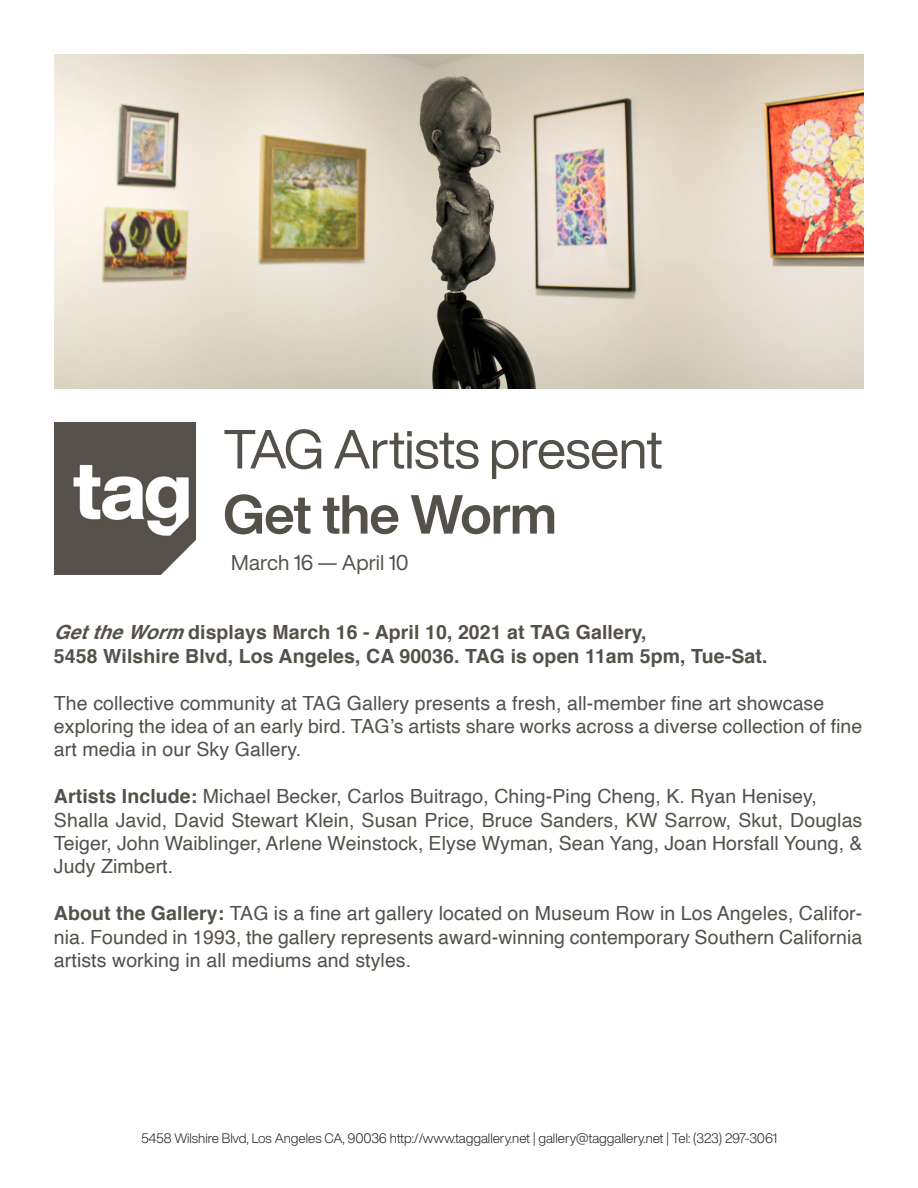
<style>
.page{position:relative;width:918px;height:1188px;background:#fff}
.page>*{position:absolute;margin:0;border:0;box-sizing:border-box;transform-origin:0 0}
.t1{font:54px "Helvetica Now Display";letter-spacing:-.02em;color:#54504a}
.t2{font:700 54px "Helvetica Now Display";letter-spacing:-.02em;color:#54504a}
.t3{font:21px "Helvetica Now Display";color:#54504a}
.t4{font:19.5px/23.4px "Helvetica";letter-spacing:.005em;color:#54504a;text-align:justify}
.t5{font:700 19.5px "Helvetica";letter-spacing:.005em;color:#54504a}
.t6{font:300 13.5px "Helvetica Now Display";color:#231f20}
.s1{font-style:italic}
.s2{font-weight:700}
</style>
<div class="page">
<img style="left:54px;top:54px;width:809px;height:335px">
<img style="left:55px;top:422px;width:140px;height:153px">
<p class="t1" style="left:223px;top:412px;width:441px">TAG Artists present</p>
<p class="t2" style="left:223px;top:477px;width:335px">Get the Worm</p>
<p class="t3" style="left:231px;top:548px;width:179px">March 16 — April 10</p>
<p class="t5" style="left:54px;top:617px;width:594px"><span class="s1">GettheWorm</span>displays March 16 - April 10, 2021 at TAG Gallery,</p>
<p class="t5" style="left:54px;top:640px;width:715px">5458 Wilshire Blvd, Los Angeles, CA 90036. TAG is open 11am 5pm, Tue-Sat.</p>
<p class="t4" style="left:54px;top:692px;width:772px">The collective community at TAG Gallery presents a fresh, all-member fine art showcase</p>
<p class="t4" style="left:54px;top:715px;width:810px">exploring the idea of an early bird. TAG’s artists share works across a diverse collection of fine art media in our Sky Gallery.</p>
<p class="t4" style="left:54px;top:785px;width:765px"><span class="s2">Artists Include:</span> Michael Becker, Carlos Buitrago, Ching-Ping Cheng, K. Ryan Henisey,</p>
<p class="t4" style="left:54px;top:809px;width:810px">Shalla Javid, David Stewart Klein, Susan Price, Bruce Sanders, KW Sarrow, Skut, Douglas Teiger, John Waiblinger, Arlene Weinstock, Elyse Wyman, Sean Yang, Joan Horsfall Young, &amp; Judy Zimbert.</p>
<p class="t4" style="left:54px;top:902px;width:810px"><span class="s2">About the Gallery:</span> TAG is a fine art gallery located on Museum Row in Los Angeles, Califor&shy;nia. Founded in 1993, the gallery represents award-winning contemporary Southern California artists working in all mediums and styles.</p>
<p class="t6" style="left:141px;top:1129px;width:638px">5458 Wilshire Blvd, Los Angeles CA, 90036 http://www.taggallery.net | gallery@taggallery.net | Tel: (323) 297-3061</p>
</div>
